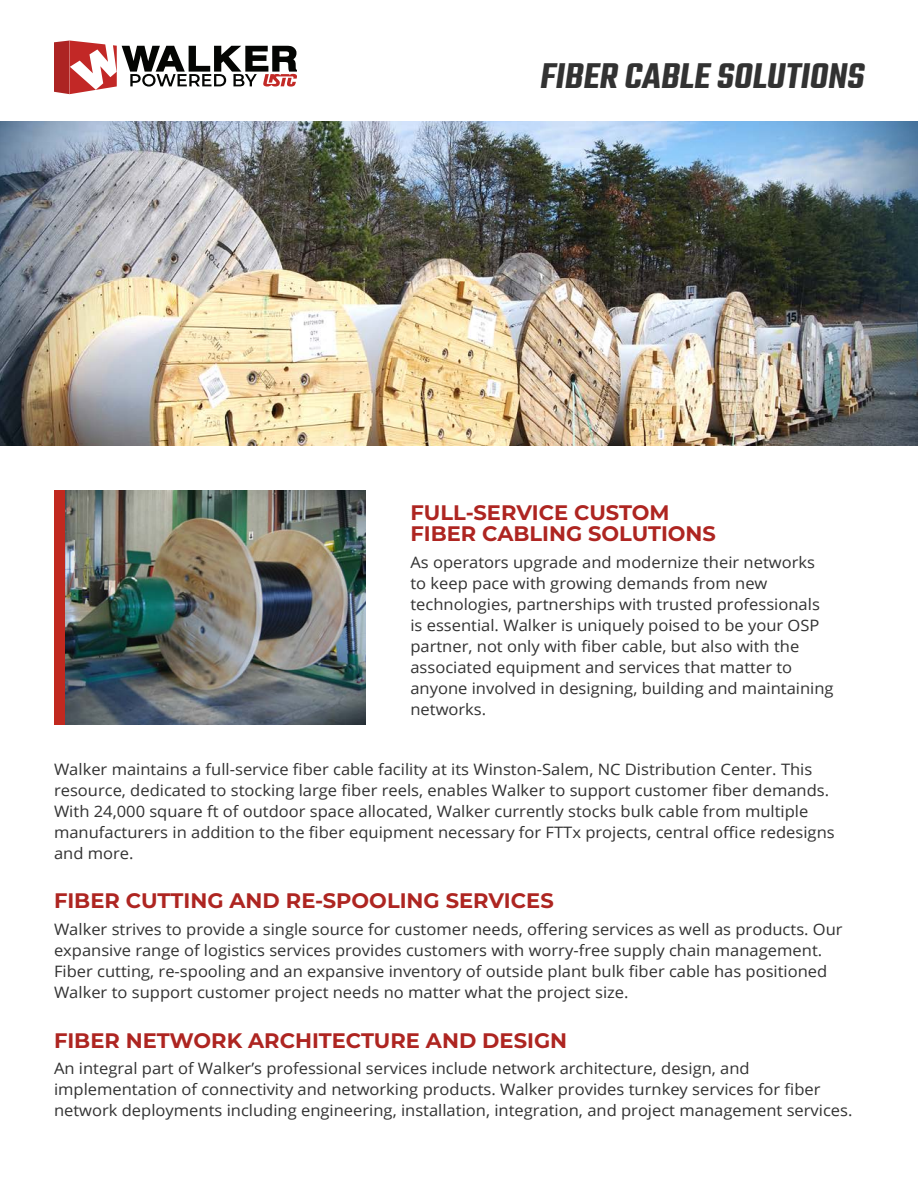
<style>
.page{position:relative;width:918px;height:1188px;background:#fff}
.page>*{position:absolute;margin:0;border:0;box-sizing:border-box;transform-origin:0 0}
.t1{font:600 39px "Teko";color:#323232}
.t2{font:700 21px "Montserrat";color:#ae2521}
.t3{font:15.75px/21px "Open Sans";color:#323232;scale:1.05 1}
</style>
<div class="page">
<img style="left:0;top:122px;width:918px;height:324px">
<svg style="left:54px;top:40px;width:243px;height:54px"></svg>
<img style="left:65px;top:490px;width:300px;height:235px">
<div style="left:54px;top:490px;width:11px;height:235px;background:#c1291f"></div>
<p class="t1" style="left:539px;top:52px;width:333px">FIBER CABLE SOLUTIONS</p>
<p class="t2" style="left:410px;top:498px;width:261px">FULL-SERVICE CUSTOM</p>
<p class="t2" style="left:410px;top:519px;width:307px">FIBER CABLING SOLUTIONS</p>
<p class="t3" style="left:410px;top:551px;width:405px">As operators upgrade and modernize their networks to keep pace with growing demands from new technologies, partnerships with trusted professionals is essential. Walker is uniquely poised to be your OSP partner, not only with fiber cable, but also with the associated equipment and services that matter to anyone involved in designing, building and maintaining networks.</p>
<p class="t3" style="left:54px;top:758px;width:745px">Walker maintains a full-service fiber cable facility at its Winston-Salem, NC Distribution Center. This resource, dedicated to stocking large fiber reels, enables Walker to support customer fiber demands.<br>With 24,000 square ft of outdoor space allocated, Walker currently stocks bulk cable from multiple manufacturers in addition to the fiber equipment necessary for FTTx projects, central office redesigns and more.</p>
<p class="t2" style="left:54px;top:886px;width:501px">FIBER CUTTING AND RE-SPOOLING SERVICES</p>
<p class="t3" style="left:54px;top:918px;width:753px">Walker strives to provide a single source for customer needs, offering services as well as products. Our expansive range of logistics services provides customers with worry-free supply chain management.<br>Fiber cutting, re-spooling and an expansive inventory of outside plant bulk fiber cable has positioned Walker to support customer project needs no matter what the project size.</p>
<p class="t2" style="left:54px;top:1025px;width:515px">FIBER NETWORK ARCHITECTURE AND DESIGN</p>
<p class="t3" style="left:54px;top:1057px;width:762px">An integral part of Walker’s professional services include network architecture, design, and implementation of connectivity and networking products. Walker provides turnkey services for fiber network deployments including engineering, installation, integration, and project management services.</p>
</div>
